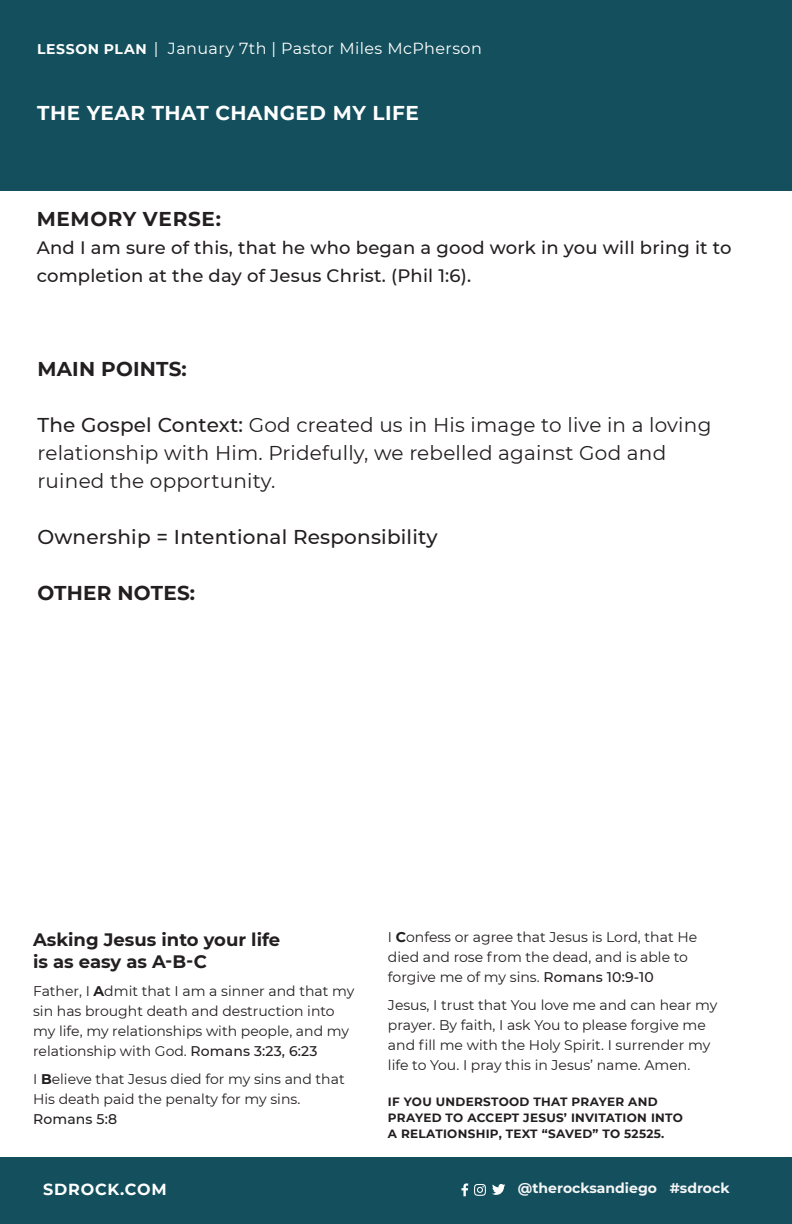
<style>
.page{position:relative;width:792px;height:1224px;background:#fff}
.page>*{position:absolute;margin:0;border:0;box-sizing:border-box;transform-origin:0 0}
.Copy_Text{font:20px/28px "Montserrat";letter-spacing:.01em;color:#231f20}
.Copy_Text-2{font:500 20px "Montserrat";letter-spacing:.01em;color:#231f20}
.Copy_Text-3{font:700 20px "Montserrat";letter-spacing:.025em;color:#fff}
.Copy_Text-4{font:700 20px "Montserrat";letter-spacing:.01em;color:#231f20}
.Copy_Text-5{font:700 20px "Montserrat";letter-spacing:.035em;color:#231f20}
.Copy_Text-6{font:500 18px/28px "Montserrat";letter-spacing:.01em;color:#231f20}
.t1{font:700 18px/22px "Montserrat";color:#231f20}
.Copy_Text-7{font:16px "Montserrat";letter-spacing:.025em;color:#fff}
.t2{font:700 16px "Montserrat";letter-spacing:.05em;color:#fff}
.t3{font:14px/20px "Montserrat";color:#231f20}
.t4{font:700 14px "Montserrat";color:#f5f5f6}
.t5{font:700 12px/16px "Montserrat";letter-spacing:.025em;color:#231f20}
.s1{font-weight:700;font-size:14px}
.s2{font-weight:500}
.s3{font-weight:700}
</style>
<div class="page">
<div style="left:0;top:0;width:792px;height:190px;background:#134f5c"></div>
<div style="left:0;top:1158px;width:792px;height:66px;background:#134f5c"></div>
<svg style="left:492px;top:1184px;width:13px;height:11px"></svg>
<svg style="left:474px;top:1184px;width:12px;height:12px"></svg>
<svg style="left:462px;top:1183px;width:6px;height:13px"></svg>
<p class="Copy_Text-7" style="left:37px;top:38px;width:446px"><span class="s1">LESSON PLAN</span> | January 7th | Pastor Miles McPherson</p>
<p class="Copy_Text-3" style="left:37px;top:99px;width:383px">THE YEAR THAT CHANGED MY LIFE</p>
<p class="Copy_Text-5" style="left:37px;top:204px;width:186px">MEMORY VERSE:</p>
<p class="Copy_Text-6" style="left:37px;top:233px;width:696px">And I am sure of this, that he who began a good work in you will bring it to completion at the day of Jesus Christ. (Phil 1:6).</p>
<p class="Copy_Text-4" style="left:37px;top:355px;width:151px">MAIN POINTS:</p>
<p class="Copy_Text" style="left:37px;top:411px;width:675px"><span class="s2">The Gospel Context:</span> God created us in His image to live in a loving relationship with Him. Pridefully, we rebelled against God and ruined the opportunity.</p>
<p class="Copy_Text-2" style="left:37px;top:523px;width:402px">Ownership = Intentional Responsibility</p>
<p class="Copy_Text-4" style="left:37px;top:579px;width:159px">OTHER NOTES:</p>
<p class="t1" style="left:33px;top:928px;width:249px">Asking Jesus into your life is as easy as A-B-C</p>
<p class="t3" style="left:33px;top:980px;width:323px">Father, I <span class="s3">A</span>dmit that I am a sinner and that my sin has brought death and destruction into my life, my relationships with people, and my relationship with God. <span class="s2">Romans 3:23, 6:23</span></p>
<p class="t3" style="left:33px;top:1068px;width:313px">I <span class="s3">B</span>elieve that Jesus died for my sins and that<br>His death paid the penalty for my sins.<br><span class="s2">Romans 5:8</span></p>
<p class="t3" style="left:388px;top:926px;width:311px">I <span class="s3">C</span>onfess or agree that Jesus is Lord, that He died and rose from the dead, and is able to forgive me of my sins. <span class="s2">Romans 10:9-10</span></p>
<p class="t3" style="left:388px;top:994px;width:331px">Jesus, I trust that You love me and can hear my prayer. By faith, I ask You to please forgive me and fill me with the Holy Spirit. I surrender my life to You. I pray this in Jesus’ name. Amen.</p>
<p class="t5" style="left:388px;top:1093px;width:296px">IF YOU UNDERSTOOD THAT PRAYER AND<br>PRAYED TO ACCEPT JESUS’ INVITATION INTO<br>A RELATIONSHIP, TEXT “SAVED” TO 52525.</p>
<p class="t2" style="left:43px;top:1178px;width:125px">SDROCK.COM</p>
<p class="t4" style="left:518px;top:1178px;width:213px">@therocksandiego #sdrock</p>
</div>
